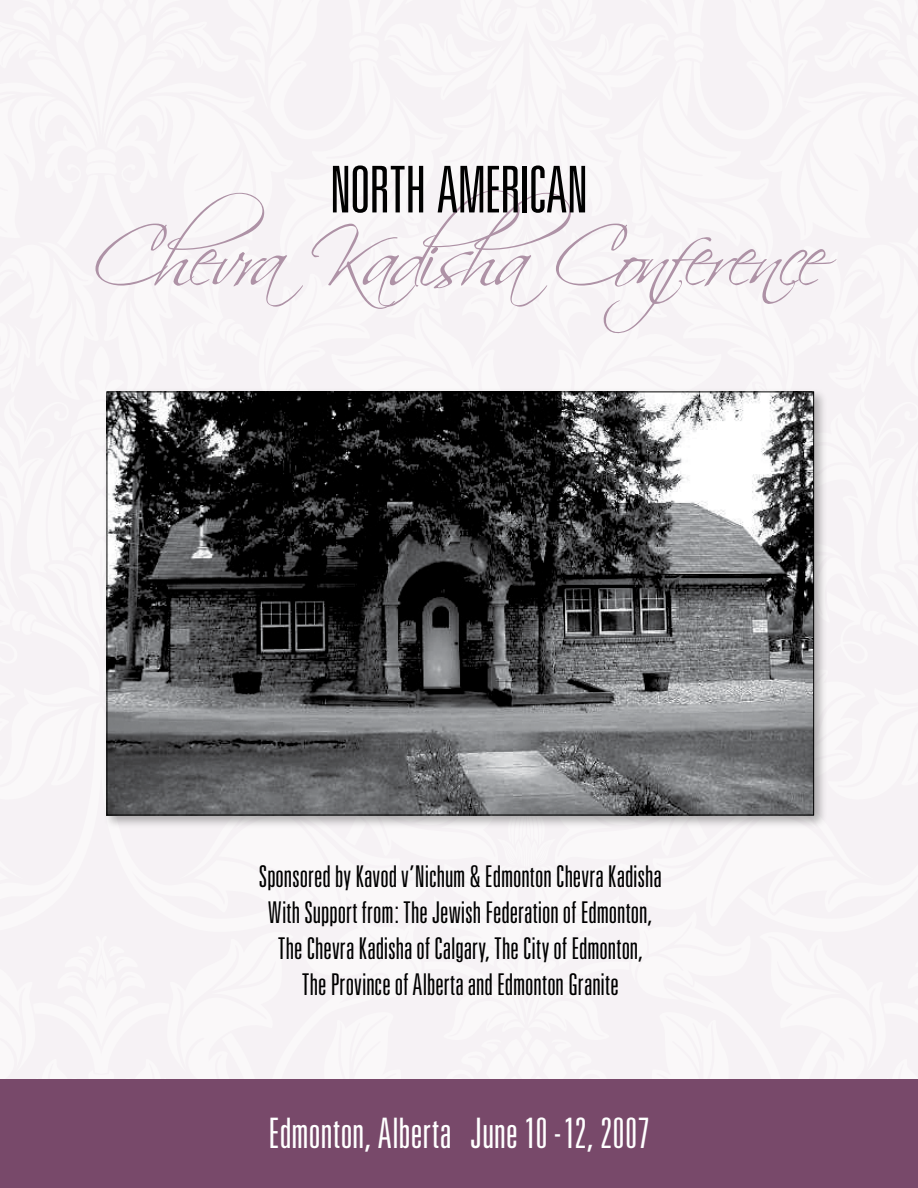
<style>
.page{position:relative;width:918px;height:1188px;background:#fff}
.page>*{position:absolute;margin:0;border:0;box-sizing:border-box;transform-origin:0 0}
.t1{font:82.5px "Scriptina";letter-spacing:-.085em;color:#ae92a6}
.t2{font:300 ultra-condensed 64.5px "Univers";letter-spacing:-.025em;color:#000}
.t3{font:300 ultra-condensed 42px "Univers";letter-spacing:.005em;color:#fff}
.t4{font:300 ultra-condensed 30px/36px "Univers";color:#000;text-align:center}
</style>
<div class="page">
<div style="left:0;top:0;width:918px;height:1079px;background:#f8f5f7"></div>
<div style="left:103px;top:388px;width:726px;height:443px;background:#000;opacity:.3"></div>
<img style="left:109px;top:394px;width:703px;height:419px">
<div style="left:0;top:1079px;width:918px;height:109px;background:#78496a"></div>
<h2 class="t2" style="left:330px;top:156px;width:237px">North American</h2>
<h1 class="t1" style="left:92px;top:208px;width:735px">Chevra Kadisha Conference</h1>
<p class="t4" style="left:259px;top:858px;width:404px">Sponsored by Kavod v’Nichum &amp; Edmonton Chevra Kadisha With Support from: The Jewish Federation of Edmonton, The Chevra Kadisha of Calgary, The City of Edmonton,<br>The Province of Alberta and Edmonton Granite</p>
<h3 class="t3" style="left:268px;top:1111px;width:383px">Edmonton, Alberta June 10 -12, 2007</h3>
</div>
